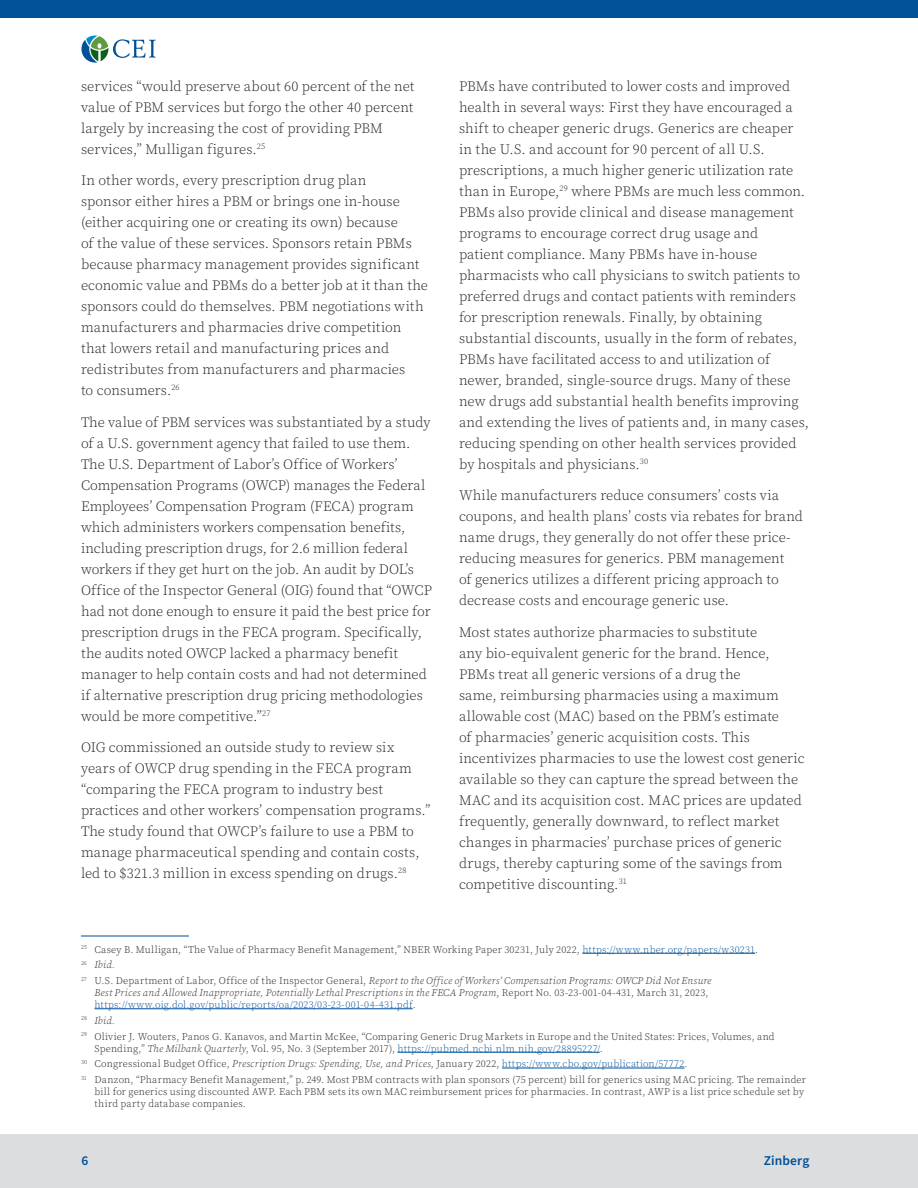
<style>
.page{position:relative;width:918px;height:1188px;background:#fff}
.page>*{position:absolute;margin:0;border:0;box-sizing:border-box;transform-origin:0 0}
.t1{font:300 14.25px/21px "Source Serif Pro";letter-spacing:.005em;color:#231f20}
.t2{font:600 13.5px "Source Sans Pro";letter-spacing:.01em;color:#015198}
.Footnote_text{font:300 10.2px/12px "Source Serif Pro";letter-spacing:.02em;color:#231f20}
.Footnote_text-2{font:italic 300 10.2px/12px "Source Serif Pro";letter-spacing:.02em;color:#231f20}
.s1{color:#015198}
.s2{font-style:normal}
.s3{font-style:normal;color:#015198}
.s4{font-style:italic}
</style>
<div class="page">
<svg style="left:81px;top:36px;width:75px;height:27px"></svg>
<hr style="left:81px;top:936px;width:108px;height:1px;background:#015198">
<hr style="left:582px;top:953px;width:173px;height:1px;background:#015198">
<hr style="left:94px;top:1009px;width:319px;height:1px;background:#015198">
<hr style="left:398px;top:1052px;width:202px;height:1px;background:#015198">
<hr style="left:502px;top:1068px;width:182px;height:1px;background:#015198">
<div style="left:0;top:0;width:918px;height:18px;background:#015198"></div>
<div style="left:0;top:1134px;width:918px;height:54px;background:#dcdddf"></div>
<p class="t1" style="left:81px;top:76px;width:335px">services “would preserve about 60 percent of the net value of PBM services but forgo the other 40 percent largely by increasing the cost of providing PBM services,” Mulligan figures.<sup>25</sup></p>
<p class="t1" style="left:81px;top:170px;width:349px">In other words, every prescription drug plan<br>sponsor either hires a PBM or brings one in-house (either acquiring one or creating its own) because<br>of the value of these services. Sponsors retain PBMs because pharmacy management provides significant economic value and PBMs do a better job at it than the sponsors could do themselves. PBM negotiations with manufacturers and pharmacies drive competition that lowers retail and manufacturing prices and redistributes from manufacturers and pharmacies<br>to consumers.<sup>26</sup></p>
<p class="t1" style="left:81px;top:412px;width:353px">The value of PBM services was substantiated by a study of a U.S. government agency that failed to use them.<br>The U.S. Department of Labor’s Office of Workers’ Compensation Programs (OWCP) manages the Federal Employees’ Compensation Program (FECA) program which administers workers compensation benefits, including prescription drugs, for 2.6 million federal workers if they get hurt on the job. An audit by DOL’s Office of the Inspector General (OIG) found that “OWCP had not done enough to ensure it paid the best price for prescription drugs in the FECA program. Specifically, the audits noted OWCP lacked a pharmacy benefit manager to help contain costs and had not determined if alternative prescription drug pricing methodologies would be more competitive.”<sup>27</sup></p>
<p class="t1" style="left:81px;top:737px;width:351px">OIG commissioned an outside study to review six years of OWCP drug spending in the FECA program “comparing the FECA program to industry best practices and other workers’ compensation programs.” The study found that OWCP’s failure to use a PBM to manage pharmaceutical spending and contain costs, led to $321.3 million in excess spending on drugs.<sup>28</sup></p>
<p class="t1" style="left:459px;top:76px;width:352px">PBMs have contributed to lower costs and improved health in several ways: First they have encouraged a shift to cheaper generic drugs. Generics are cheaper in the U.S. and account for 90 percent of all U.S. prescriptions, a much higher generic utilization rate than in Europe,<sup>29</sup> where PBMs are much less common.<br>PBMs also provide clinical and disease management programs to encourage correct drug usage and<br>patient compliance. Many PBMs have in-house pharmacists who call physicians to switch patients to preferred drugs and contact patients with reminders for prescription renewals. Finally, by obtaining substantial discounts, usually in the form of rebates, PBMs have facilitated access to and utilization of newer, branded, single-source drugs. Many of these new drugs add substantial health benefits improving and extending the lives of patients and, in many cases, reducing spending on other health services provided by hospitals and physicians.<sup>30</sup></p>
<p class="t1" style="left:459px;top:485px;width:346px">While manufacturers reduce consumers’ costs via coupons, and health plans’ costs via rebates for brand name drugs, they generally do not offer these price&shy;reducing measures for generics. PBM management<br>of generics utilizes a different pricing approach to decrease costs and encourage generic use.</p>
<p class="t1" style="left:459px;top:622px;width:347px">Most states authorize pharmacies to substitute<br>any bio-equivalent generic for the brand. Hence, PBMs treat all generic versions of a drug the<br>same, reimbursing pharmacies using a maximum allowable cost (MAC) based on the PBM’s estimate<br>of pharmacies’ generic acquisition costs. This incentivizes pharmacies to use the lowest cost generic available so they can capture the spread between the MAC and its acquisition cost. MAC prices are updated frequently, generally downward, to reflect market changes in pharmacies’ purchase prices of generic drugs, thereby capturing some of the savings from competitive discounting.<sup>31</sup></p>
<p class="Footnote_text" style="left:81px;top:943px;width:679px"><sup>25</sup> Casey B. Mulligan, “The Value of Pharmacy Benefit Management,” NBER Working Paper 30231, July 2022, <span class="s1">https://www.nber.org/papers/w30231</span>.</p>
<p class="Footnote_text-2" style="left:81px;top:959px;width:36px"><sup>26</sup> Ibid.</p>
<p class="Footnote_text-2" style="left:94px;top:975px;width:618px;text-indent:-14px"><sup>27</sup> <span class="s2">U.S. Department of Labor, Office of the Inspector General,</span> Report to the Office of Workers’ Compensation Programs: OWCP Did Not Ensure<br>Best Prices and Allowed Inappropriate, Potentially Lethal Prescriptions in the FECA Program<span class="s2">, Report No. 03-23-001-04-431, March 31, 2023, </span><span class="s3">https://www.oig.dol.gov/public/reports/oa/2023/03-23-001-04-431.pdf</span><span class="s2">.</span></p>
<p class="Footnote_text-2" style="left:81px;top:1014px;width:36px"><sup>28</sup> Ibid.</p>
<p class="Footnote_text" style="left:94px;top:1030px;width:682px;text-indent:-14px"><sup>29</sup> Olivier J. Wouters, Panos G. Kanavos, and Martin McKee, “Comparing Generic Drug Markets in Europe and the United States: Prices, Volumes, and<br>Spending,” <span class="s4">The Milbank Quarterly</span>, Vol. 95, No. 3 (September 2017), <span class="s1">https://pubmed.ncbi.nlm.nih.gov/28895227/</span>.</p>
<p class="Footnote_text" style="left:81px;top:1058px;width:608px"><sup>30</sup> Congressional Budget Office, <span class="s4">Prescription Drugs: Spending, Use, and Prices</span>, January 2022, <span class="s1">https://www.cbo.gov/publication/57772</span>.</p>
<p class="Footnote_text" style="left:94px;top:1074px;width:713px;text-indent:-14px"><sup>31</sup> Danzon, “Pharmacy Benefit Management,” p. 249. Most PBM contracts with plan sponsors (75 percent) bill for generics using MAC pricing. The remainder bill for generics using discounted AWP. Each PBM sets its own MAC reimbursement prices for pharmacies. In contrast, AWP is a list price schedule set by third party database companies.</p>
<p class="t2" style="left:81px;top:1152px;width:8px">6</p>
<p class="t2" style="left:764px;top:1152px;width:47px">Zinberg</p>
</div>
